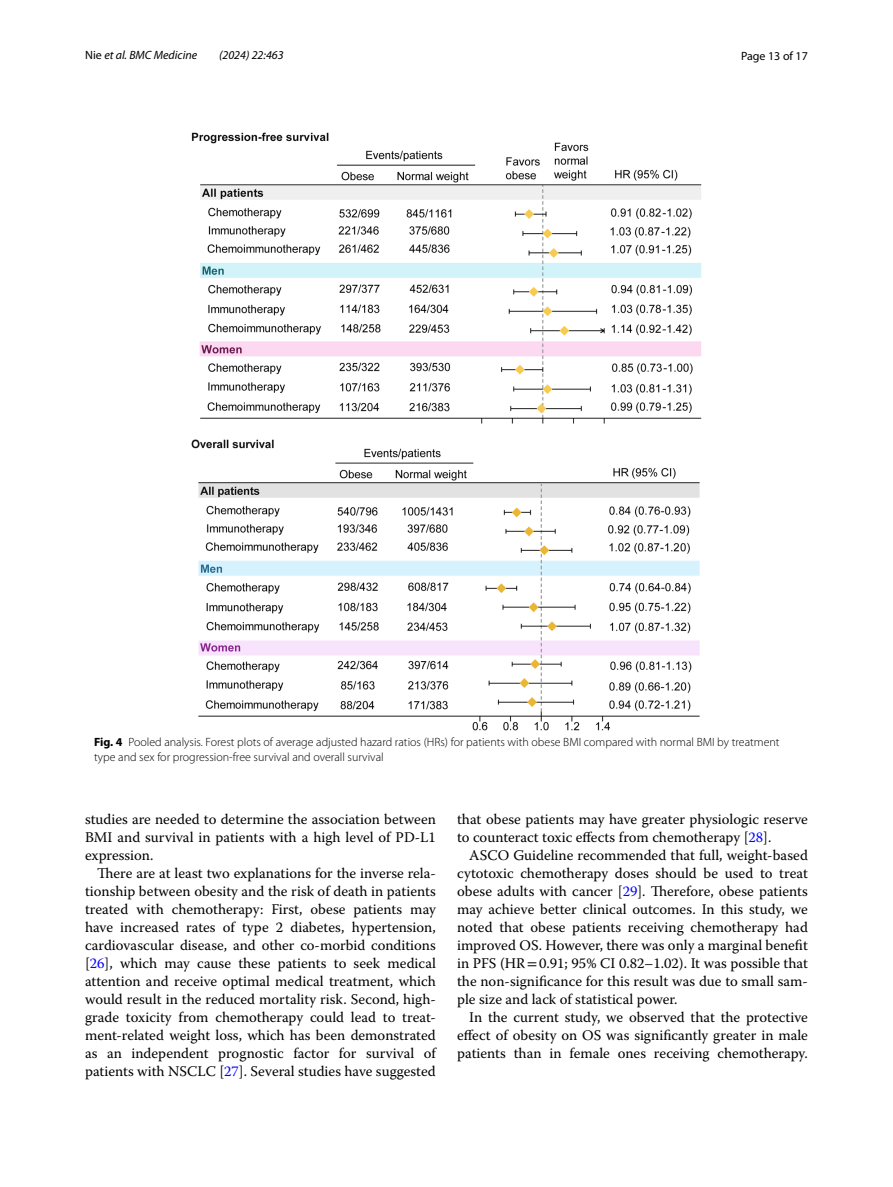
<style>
.page{position:relative;width:893px;height:1187px;background:#fff}
.page>*{position:absolute;margin:0;border:0;box-sizing:border-box;transform-origin:0 0}
.t1{font:14.7px/18px "Warnock Pro";color:#000;text-align:justify}
.t2{font:300 12px/15px "Myriad Pro";color:#000}
.t3{font:italic 12px "Myriad Pro";color:#000}
.t4{font:12px "Myriad Pro";color:#000}
.s1{font-style:normal}
.s2{font-weight:700}
.s3{color:#00f}
.s4{font-family:"STIX"}
</style>
<div class="page">
<img style="left:191px;top:133px;width:511px;height:597px">
<p class="t3" style="left:85px;top:48px;width:114px"><span class="s1">Nie</span> et al. BMC Medicine</p>
<p class="t3" style="left:219px;top:48px;width:66px">(2024) 22:463</p>
<p class="t4" style="left:741px;top:48px;width:68px">Page 13 of 17</p>
<p class="t2" style="left:94px;top:734px;width:687px"><span class="s2">Fig. 4</span> Pooled analysis. Forest plots of average adjusted hazard ratios (HRs) for patients with obese BMI compared with normal BMI by treatment type and sex for progression-free survival and overall survival</p>
<p class="t1" style="left:85px;top:809px;width:352px">studies are needed to determine the association between BMI and survival in patients with a high level of PD-L1 expression.</p>
<p class="t1" style="left:85px;top:863px;width:352px;text-indent:12px">There are at least two explanations for the inverse rela&shy;tionship between obesity and the risk of death in patients treated with chemotherapy: First, obese patients may have increased rates of type 2 diabetes, hypertension, cardiovascular disease, and other co-morbid conditions [<span class="s3">26</span>], which may cause these patients to seek medical attention and receive optimal medical treatment, which would result in the reduced mortality risk. Second, high&shy;grade toxicity from chemotherapy could lead to treat&shy;ment-related weight loss, which has been demonstrated as an independent prognostic factor for survival of patients with NSCLC [<span class="s3">27</span>]. Several studies have suggested</p>
<p class="t1" style="left:457px;top:809px;width:352px">that obese patients may have greater physiologic reserve to counteract toxic effects from chemotherapy [<span class="s3">28</span>].</p>
<p class="t1" style="left:457px;top:845px;width:352px;text-indent:12px">ASCO Guideline recommended that full, weight-based cytotoxic chemotherapy doses should be used to treat obese adults with cancer [<span class="s3">29</span>]. Therefore, obese patients may achieve better clinical outcomes. In this study, we noted that obese patients receiving chemotherapy had improved OS. However, there was only a marginal benefit in PFS (HR<span class="s4">=</span>0.91; 95% CI 0.82–1.02). It was possible that the non-significance for this result was due to small sam&shy;ple size and lack of statistical power.</p>
<p class="t1" style="left:457px;top:1007px;width:352px;text-indent:12px">In the current study, we observed that the protective effect of obesity on OS was significantly greater in male patients than in female ones receiving chemotherapy.</p>
</div>
